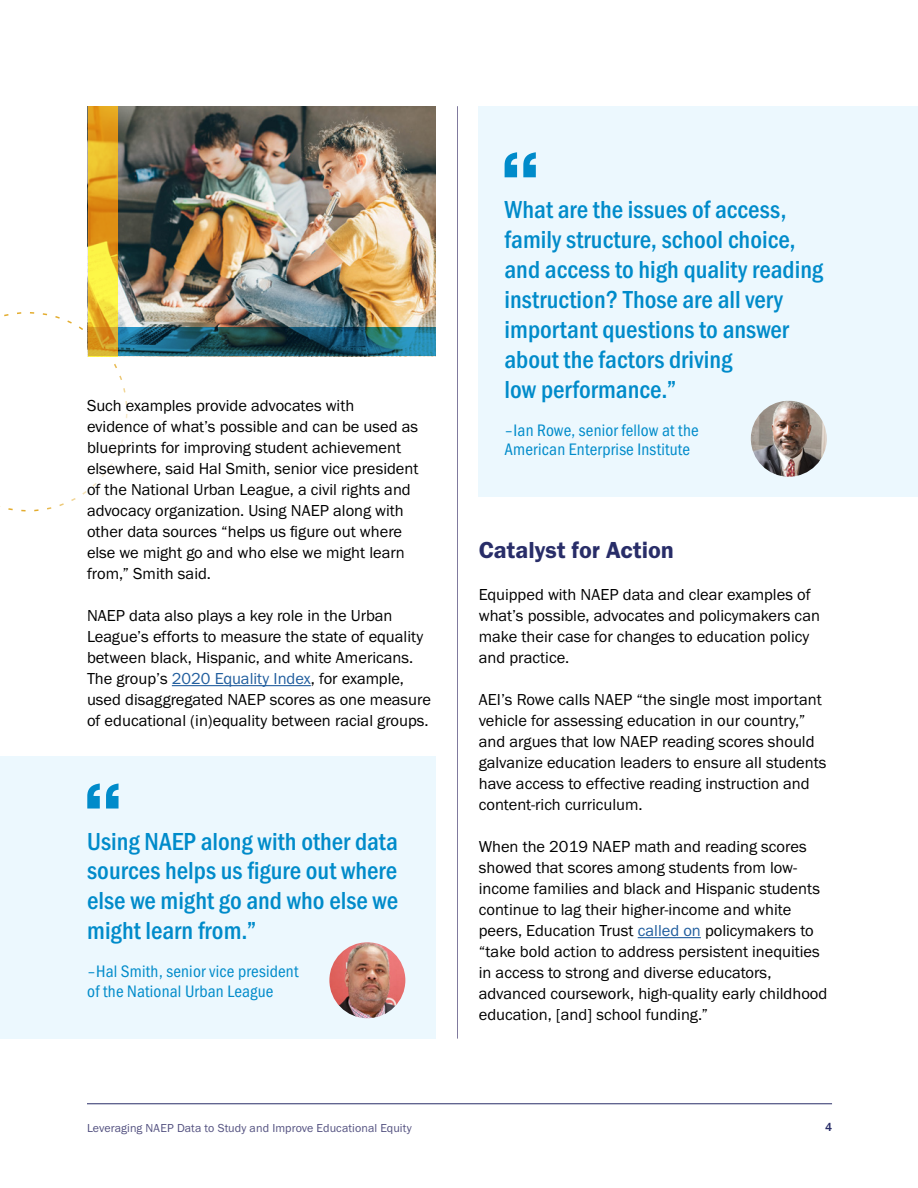
<style>
.page{position:relative;width:918px;height:1188px;background:#fff}
.page>*{position:absolute;margin:0;border:0;box-sizing:border-box;transform-origin:0 0}
.t1{font:500 25.5px/30px "Franklin Gothic URW Cond";color:#008bca}
.t2{font:24px "Franklin Gothic URW Dem";color:#282d68}
.t3{font:17.25px/19.5px "Franklin Gothic URW Cond";letter-spacing:.01em;color:#008bca}
.t4{font:16.5px/21px "Franklin Gothic URW Boo";color:#000}
.t5{font:12px "Franklin Gothic URW Boo";letter-spacing:.01em;color:#535180}
.t6{font:500 12px "Franklin Gothic URW";color:#282d68}
.s1{color:#215e9e}
</style>
<div class="page">
<hr style="left:87px;top:1104px;width:745px;height:1px;background:#282d68">
<svg style="left:0;top:303px;width:137px;height:209px"></svg>
<div style="left:479px;top:106px;width:439px;height:391px;background:#ecf8fe"></div>
<div style="left:0;top:756px;width:436px;height:283px;background:#ecf8fe"></div>
<hr style="left:172px;top:685px;width:139px;height:1px;background:#215e9e">
<hr style="left:638px;top:937px;width:63px;height:1px;background:#215e9e">
<svg style="left:505px;top:152px;width:31px;height:25px"></svg>
<img style="left:751px;top:401px;width:76px;height:76px;border-radius:37px">
<hr style="left:457px;top:106px;width:1px;height:933px;background:#807a9e">
<img style="left:117px;top:106px;width:319px;height:222px">
<svg style="left:87px;top:784px;width:32px;height:25px"></svg>
<img style="left:329px;top:942px;width:76px;height:76px;border-radius:38px">
<svg style="left:117px;top:328px;width:319px;height:28px;background:#19586b"></svg>
<svg style="left:88px;top:106px;width:29px;height:250px;background:#e7b327"></svg>
<p class="t4" style="left:87px;top:395px;width:333px">Such examples provide advocates with evidence of what’s possible and can be used as blueprints for improving student achievement elsewhere, said Hal Smith, senior vice president of the National Urban League, a civil rights and advocacy organization. Using NAEP along with other data sources “helps us figure out where else we might go and who else we might learn from,” Smith said.</p>
<p class="t4" style="left:87px;top:605px;width:345px">NAEP data also plays a key role in the Urban League’s efforts to measure the state of equality between black, Hispanic, and white Americans.<br>The group’s <span class="s1">2020 Equality Index</span>, for example, used disaggregated NAEP scores as one measure of educational (in)equality between racial groups.</p>
<p class="t1" style="left:87px;top:824px;width:312px;text-align:justify">Using NAEP along with other data sources helps us figure out where else we might go and who else we might learn from.”</p>
<p class="t3" style="left:87px;top:960px;width:213px">–Hal Smith, senior vice president of the National Urban League</p>
<p class="t1" style="left:505px;top:193px;width:320px">What are the issues of access, family structure, school choice, and access to high quality reading instruction? Those are all very important questions to answer about the factors driving<br>low performance.”</p>
<p class="t3" style="left:505px;top:419px;width:196px">–Ian Rowe, senior fellow at the<br>American Enterprise Institute</p>
<h2 class="t2" style="left:479px;top:535px;width:197px">Catalyst for Action</h2>
<p class="t4" style="left:479px;top:584px;width:343px">Equipped with NAEP data and clear examples of what’s possible, advocates and policymakers can make their case for changes to education policy and practice.</p>
<p class="t4" style="left:479px;top:689px;width:349px">AEI’s Rowe calls NAEP “the single most important vehicle for assessing education in our country,” and argues that low NAEP reading scores should galvanize education leaders to ensure all students have access to effective reading instruction and content-rich curriculum.</p>
<p class="t4" style="left:479px;top:836px;width:350px">When the 2019 NAEP math and reading scores showed that scores among students from low&shy;income families and black and Hispanic students continue to lag their higher-income and white peers, Education Trust <span class="s1">called on</span> policymakers to “take bold action to address persistent inequities in access to strong and diverse educators, advanced coursework, high-quality early childhood education, [and] school funding.”</p>
<p class="t5" style="left:87px;top:1121px;width:326px">Leveraging NAEP Data to Study and Improve Educational Equity</p>
<p class="t6" style="left:825px;top:1119px;width:9px">4</p>
</div>
